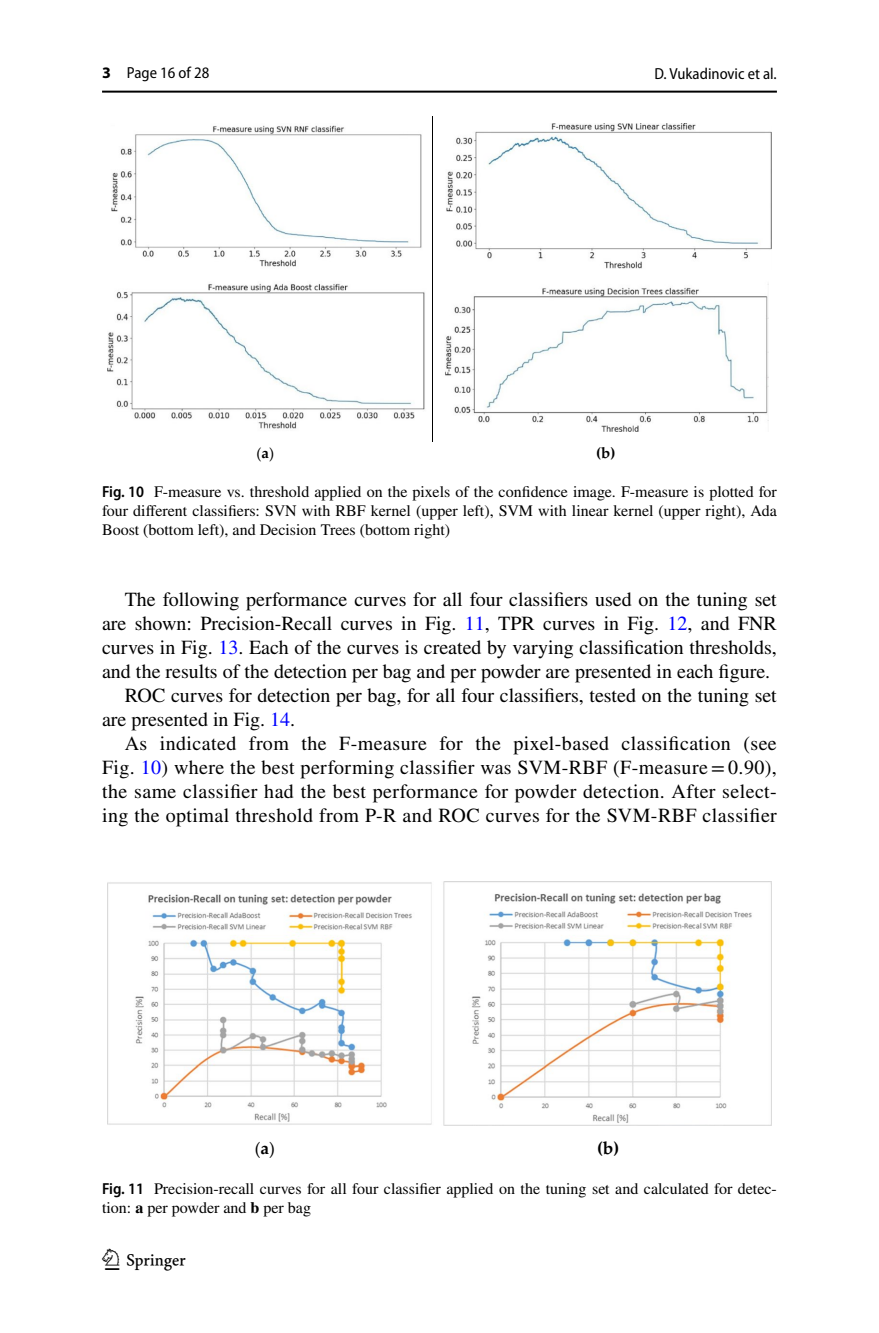
<style>
.page{position:relative;width:879px;height:1333px;background:#fff}
.page>*{position:absolute;margin:0;border:0;box-sizing:border-box;transform-origin:0 0}
.t1{font:30px "Springnew Regular 4";color:#000}
.t2{font:20px "STIX";color:#000}
.t3{font:20px "STIX";letter-spacing:.02em;color:#000}
.t4{font:17.4px "Palatino Linotype Roman 4";color:#000}
.t5{font:17.4px "Palatino Linotype Bold 4";color:#000}
.t6{font:16px/19px "STIX";color:#000;text-align:justify}
.t7{font:semi-condensed 16px "Myriad Pro";color:#000}
.t8{font:15.2px "Palatino Linotype Roman 3";color:#000}
.t9{font:15.2px "Palatino Linotype Bold 3";color:#000}
.s1{font-weight:700;font-stretch:normal}
.s2{font-family:"Palatino Linotype Bold 3"}
.s3{font-family:"Myriad Pro";font-weight:600;font-stretch:semi-condensed}
.s4{color:#00f}
.s5{font-family:"Palatino Linotype Bold 4"}
.s6{font-weight:700}
</style>
<div class="page">
<hr style="left:102px;top:91px;width:675px;height:2px;background:#000">
<img style="left:108px;top:124px;width:663px;height:307px">
<hr style="left:432px;top:116px;width:1px;height:165px;background:#000">
<hr style="left:432px;top:281px;width:1px;height:161px;background:#000">
<img style="left:108px;top:881px;width:663px;height:244px">
<p class="t7" style="left:102px;top:64px;width:109px"><span class="s1">3</span> Page 16 of 28</p>
<p class="t7" style="left:654px;top:65px;width:124px">D. Vukadinovic et al.</p>
<p class="t8" style="left:257px;top:442px;width:19px">(<span class="s2">a</span>)</p>
<p class="t9" style="left:596px;top:442px;width:21px">(b)</p>
<p class="t6" style="left:102px;top:483px;width:676px"><span class="s3">Fig. 10</span> F-measure vs. threshold applied on the pixels of the confidence image. F-measure is plotted for four different classifiers: SVN with RBF kernel (upper left), SVM with linear kernel (upper right), Ada Boost (bottom left), and Decision Trees (bottom right)</p>
<p class="t2" style="left:125px;top:586px;width:653px">The following performance curves for all four classifiers used on the tuning set</p>
<p class="t2" style="left:102px;top:610px;width:676px">are shown: Precision-Recall curves in Fig. <span class="s4">11</span>, TPR curves in Fig. <span class="s4">12</span>, and FNR</p>
<p class="t2" style="left:102px;top:634px;width:676px">curves in Fig. <span class="s4">13</span>. Each of the curves is created by varying classification thresholds,</p>
<p class="t2" style="left:102px;top:658px;width:669px">and the results of the detection per bag and per powder are presented in each figure.</p>
<p class="t2" style="left:125px;top:682px;width:653px">ROC curves for detection per bag, for all four classifiers, tested on the tuning set</p>
<p class="t2" style="left:102px;top:706px;width:195px">are presented in Fig. <span class="s4">14</span>.</p>
<p class="t3" style="left:125px;top:730px;width:653px">As indicated from the F-measure for the pixel-based classification (see</p>
<p class="t3" style="left:102px;top:754px;width:676px">Fig. <span class="s4">10</span>) where the best performing classifier was SVM-RBF (F-measure=0.90),</p>
<p class="t3" style="left:102px;top:778px;width:676px">the same classifier had the best performance for powder detection. After select-</p>
<p class="t3" style="left:102px;top:802px;width:676px">ing the optimal threshold from P-R and ROC curves for the SVM-RBF classifier</p>
<p class="t4" style="left:255px;top:1135px;width:22px">(<span class="s5">a</span>)</p>
<p class="t5" style="left:597px;top:1135px;width:24px">(b)</p>
<p class="t6" style="left:102px;top:1179px;width:676px"><span class="s3">Fig. 11</span> Precision-recall curves for all four classifier applied on the tuning set and calculated for detec&shy;tion: <span class="s6">a</span> per powder and <span class="s6">b</span> per bag</p>
<h1 class="t1" style="left:105px;top:1248px;width:83px">1 3</h1>
</div>
